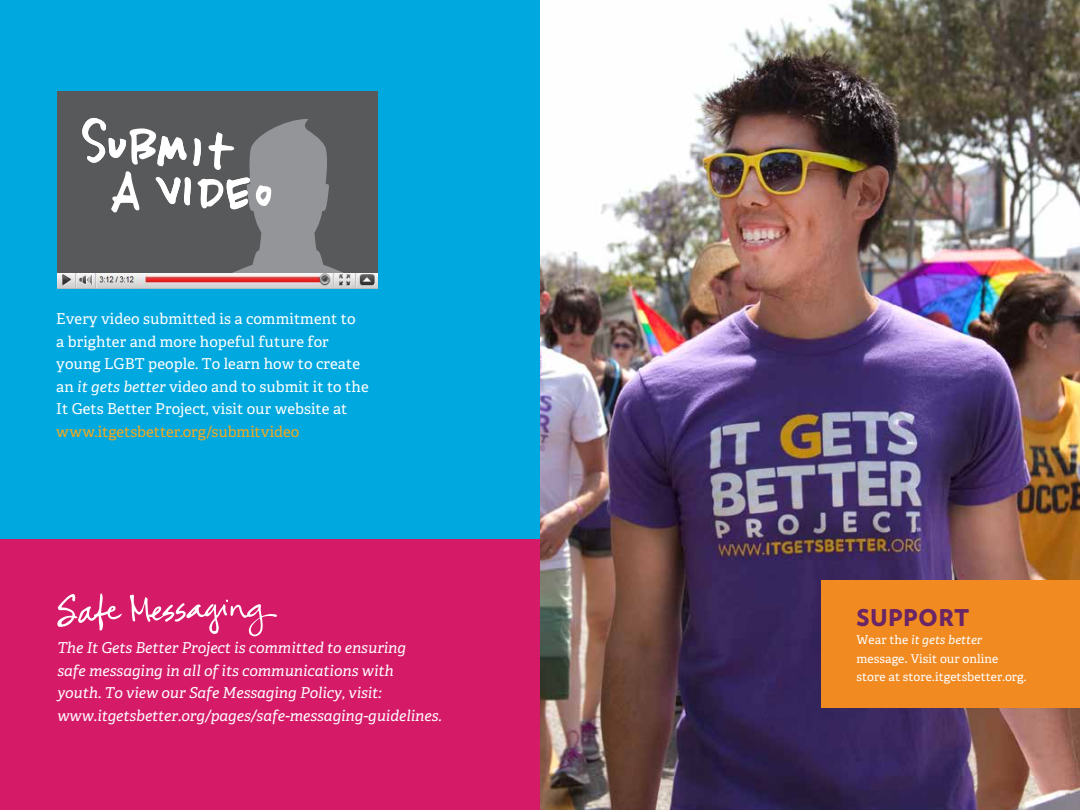
<style>
.page{position:relative;width:1080px;height:810px;background:#fff}
.page>*{position:absolute;margin:0;border:0;box-sizing:border-box;transform-origin:0 0}
.t1{font:900 23.12px "Verlag";letter-spacing:.01em;color:#692565}
.t2{font:italic 15px/22.5px "Adelle Basic";color:#fff}
.t3{font:15px/22.5px "Adelle Basic";letter-spacing:.005em;color:#fff}
.t4{font:15px "Adelle Basic";color:#f5a81d}
.t5{font:12.12px/18.1px "Adelle Basic";letter-spacing:.005em;color:#fff}
.s1{font-style:italic}
.s2{font-family:"Verlag";font-weight:900}
</style>
<div class="page">
<div style="left:0;top:0;width:540px;height:810px;background:#00a8e0"></div>
<img style="left:57px;top:273px;width:321px;height:15px">
<div style="left:57px;top:91px;width:321px;height:182px;background:#58595b"></div>
<svg style="left:82px;top:118px;width:262px;height:155px"></svg>
<div style="left:0;top:539px;width:540px;height:271px;background:#d51a68"></div>
<svg style="left:130px;top:594px;width:147px;height:43px"></svg>
<svg style="left:57px;top:593px;width:65px;height:38px"></svg>
<img style="left:540px;top:0;width:540px;height:810px">
<div style="left:821px;top:580px;width:259px;height:128px;background:#f18a21"></div>
<p class="t3" style="left:56px;top:308px;width:314px">Every video submitted is a commitment to<br>a brighter and more hopeful future for young LGBT people. To learn how to create an <span class="s1">it gets better</span> video and to submit it to the It Gets Better Project, visit our website at</p>
<p class="t4" style="left:56px;top:422px;width:245px">www.itgetsbetter.org/submitvideo</p>
<p class="t2" style="left:57px;top:637px;width:386px">The It Gets Better Project is committed to ensuring<br>safe messaging in all of its communications with<br>youth. To view our Safe Messaging Policy, visit: www.itgetsbetter.org/pages/safe-messaging-guidelines.</p>
<h1 class="t1" style="left:857px;top:599px;width:114px">SUPPORT</h1>
<p class="t5" style="left:857px;top:631px;width:171px">Wear the <span class="s1">it gets better </span>message<span class="s2">.</span> Visit our online store at store.itgetsbetter.org.</p>
</div>
